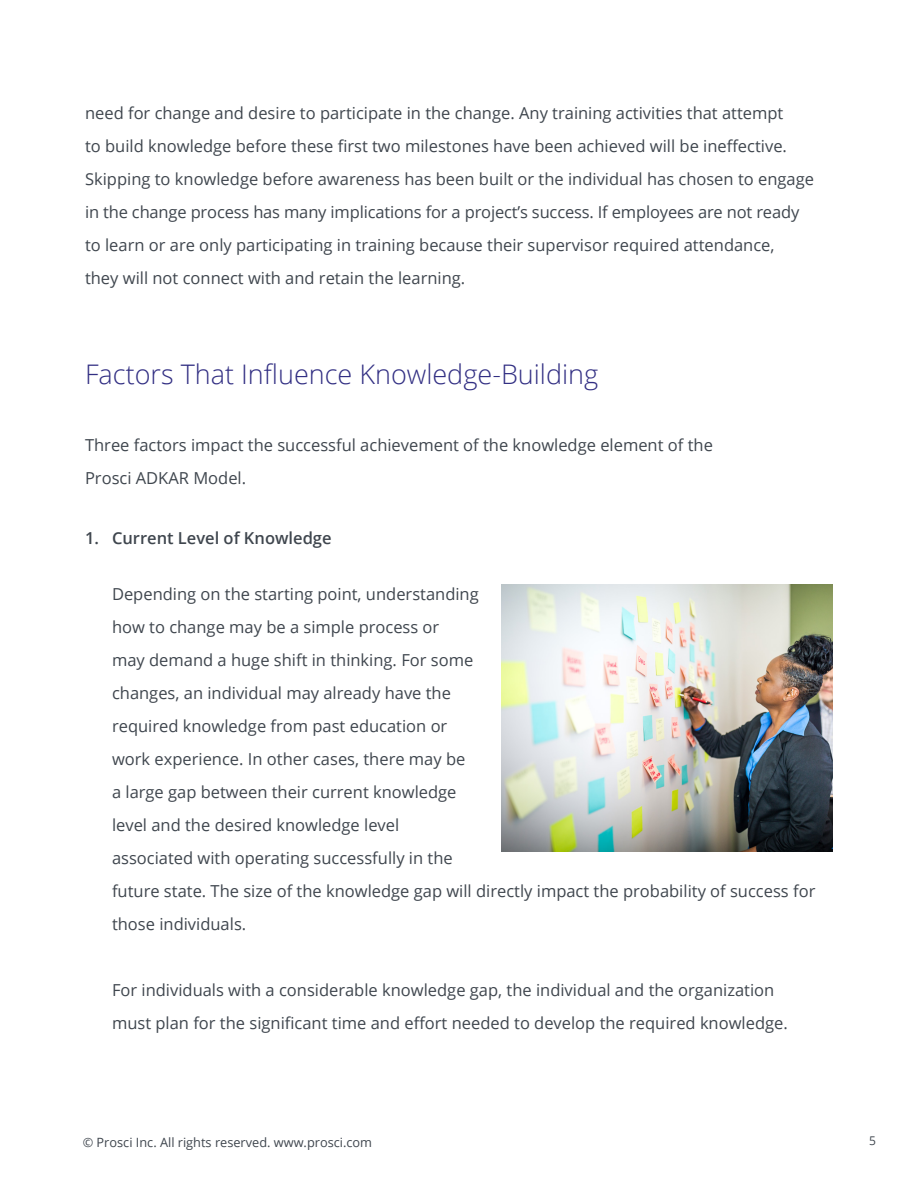
<style>
.page{position:relative;width:918px;height:1188px;background:#fff}
.page>*{position:absolute;margin:0;border:0;box-sizing:border-box;transform-origin:0 0}
.t1{font:300 27px "Open Sans";color:#322f83}
.t2{font:16.5px/33px "Open Sans";color:#3f464e}
.t3{font:600 16.5px "Open Sans";color:#3f464e}
.t4{font:12.75px "Open Sans";color:#3f464e}
.t5{font:12px "Open Sans";color:#3f464e}
</style>
<div class="page">
<img style="left:501px;top:584px;width:332px;height:267px">
<p class="t2" style="left:85px;top:96px;width:730px">need for change and desire to participate in the change. Any training activities that attempt<br>to build knowledge before these first two milestones have been achieved will be ineffective.<br>Skipping to knowledge before awareness has been built or the individual has chosen to engage in the change process has many implications for a project s’ success If. employees are not ready to learn or are only participating in training because their supervisor required attendance,<br>they will not connect with and retain the learning.</p>
<p class="t1" style="left:85px;top:356px;width:515px">Factors That Influence Knowledge-Building</p>
<p class="t2" style="left:85px;top:428px;width:629px">Three factors impact the successful achievement of the knowledge element of the<br>Prosci ADKAR Model.</p>
<p class="t3" style="left:85px;top:527px;width:15px">1.</p>
<p class="t3" style="left:112px;top:527px;width:221px">Current Level of Knowledge</p>
<p class="t2" style="left:112px;top:577px;width:705px">Depending on the starting point, understanding<br>how to change may be a simple process or<br>may demand a huge shift in thinking. For some<br>changes, an individual may already have the<br>required knowledge from past education or<br>work experience In. other cases, there may be<br>a large gap between their current knowledge<br>level and the desired knowledge level<br>associated with operating successfully in the<br>future state. The size of the knowledge gap will directly impact the probability of success for those individuals.</p>
<p class="t2" style="left:112px;top:973px;width:677px">For individuals with a considerable knowledge gap, the individual and the organization must plan for the significant time and effort needed to develop the required knowledge.</p>
<p class="t4" style="left:83px;top:1134px;width:291px">© Prosci Inc. All rights reserved. www.prosci.com</p>
<p class="t5" style="left:869px;top:1132px;width:8px">5</p>
</div>
